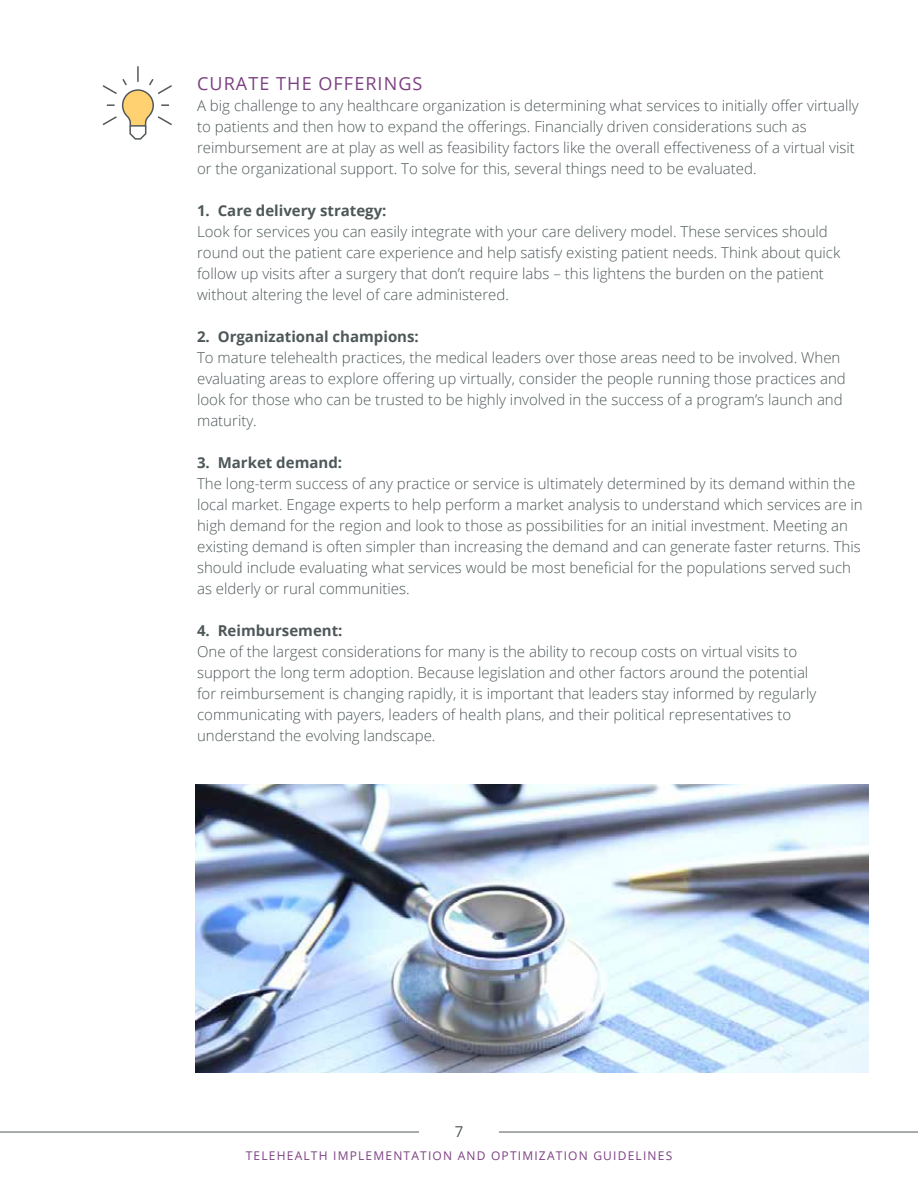
<style>
.page{position:relative;width:918px;height:1188px;background:#fff}
.page>*{position:absolute;margin:0;border:0;box-sizing:border-box;transform-origin:0 0}
.t1{font:18px "Open Sans";letter-spacing:.06em;color:#7c4182}
.t2{font:300 15px/21px "Open Sans";color:#4e5859}
.t3{font:700 15px "Open Sans";color:#4e5859}
.t4{font:15px "Open Sans";color:#4e5859}
.t5{font:12px "Open Sans";letter-spacing:.1em;color:#7c4182}
</style>
<div class="page">
<hr style="left:0;top:1132px;width:419px;height:1px;background:#52585a">
<hr style="left:499px;top:1132px;width:419px;height:1px;background:#52585a">
<svg style="left:102px;top:66px;width:70px;height:74px"></svg>
<img style="left:195px;top:784px;width:673px;height:288px">
<p class="t1" style="left:197px;top:71px;width:227px">CURATE THE OFFERINGS</p>
<p class="t2" style="left:197px;top:94px;width:663px">A big challenge to any healthcare organization is determining what services to initially offer virtually to patients and then how to expand the offerings. Financially driven considerations such as reimbursement are at play as well as feasibility factors like the overall effectiveness of a virtual visit or the organizational support. To solve for this, several things need to be evaluated.</p>
<p class="t3" style="left:197px;top:200px;width:191px">1. Care delivery strategy:</p>
<p class="t2" style="left:197px;top:220px;width:645px">Look for services you can easily integrate with your care delivery model. These services should round out the patient care experience and help satisfy existing patient needs. Think about quick follow up visits after a surgery that don’t require labs – this lightens the burden on the patient without altering the level of care administered.</p>
<p class="t3" style="left:197px;top:326px;width:223px">2. Organizational champions:</p>
<p class="t2" style="left:197px;top:346px;width:650px">To mature telehealth practices, the medical leaders over those areas need to be involved. When evaluating areas to explore offering up virtually, consider the people running those practices and look for those who can be trusted to be highly involved in the success of a program’s launch and maturity.</p>
<p class="t3" style="left:197px;top:452px;width:147px">3. Market demand:</p>
<p class="t2" style="left:197px;top:472px;width:667px">The long-term success of any practice or service is ultimately determined by its demand within the local market. Engage experts to help perform a market analysis to understand which services are in high demand for the region and look to those as possibilities for an initial investment. Meeting an existing demand is often simpler than increasing the demand and can generate faster returns. This should include evaluating what services would be most beneficial for the populations served such as elderly or rural communities.</p>
<p class="t3" style="left:197px;top:620px;width:147px">4. Reimbursement:</p>
<p class="t2" style="left:197px;top:640px;width:621px">One of the largest considerations for many is the ability to recoup costs on virtual visits to support the long term adoption. Because legislation and other factors around the potential for reimbursement is changing rapidly, it is important that leaders stay informed by regularly communicating with payers, leaders of health plans, and their political representatives to understand the evolving landscape.</p>
<p class="t4" style="left:455px;top:1121px;width:10px">7</p>
<p class="t5" style="left:246px;top:1148px;width:428px">TELEHEALTH IMPLEMENTATION AND OPTIMIZATION GUIDELINES</p>
</div>
